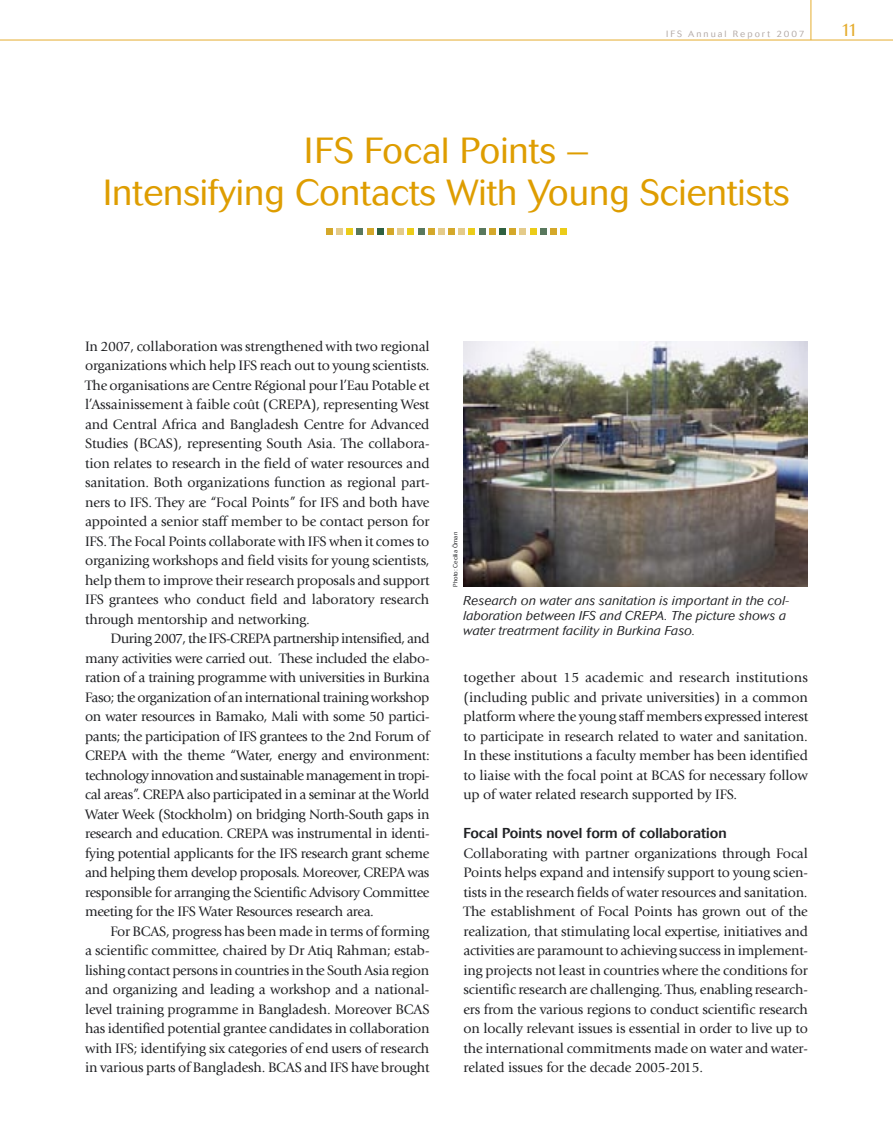
<style>
.page{position:relative;width:893px;height:1144px;background:#fff}
.page>*{position:absolute;margin:0;border:0;box-sizing:border-box;transform-origin:0 0}
.t1{font:300 36px/42px "Cosmos";color:#de9d00;text-align:center}
.t2{font:300 18px "Cosmos";color:#e5ad2f}
.t3{font:14.25px/19.5px "Giovanni";letter-spacing:-.01em;color:#202124;text-align:justify}
.t4{font:500 14.25px "Cosmos";color:#202124}
.t5{font:italic 300 12.75px/15px "Cosmos";letter-spacing:.015em;color:#202124}
.t6{font:300 9px "Cosmos";letter-spacing:.23em;color:#b4aba7}
.t7{font:300 6px "Cosmos";color:#202124}
</style>
<div class="page">
<div style="left:438px;top:228px;width:7px;height:6px;background:#e4cb8a"></div>
<svg style="left:398px;top:228px;width:36px;height:6px"></svg>
<div style="left:387px;top:228px;width:7px;height:6px;background:#d4a82a"></div>
<svg style="left:347px;top:228px;width:36px;height:6px"></svg>
<div style="left:336px;top:228px;width:7px;height:6px;background:#e4cb8a"></div>
<div style="left:326px;top:228px;width:7px;height:6px;background:#d4a82a"></div>
<div style="left:560px;top:228px;width:7px;height:6px;background:#ebcc19"></div>
<svg style="left:520px;top:228px;width:36px;height:6px"></svg>
<div style="left:509px;top:228px;width:7px;height:6px;background:#d4a82a"></div>
<div style="left:499px;top:228px;width:7px;height:6px;background:#2e6040"></div>
<svg style="left:459px;top:228px;width:36px;height:6px"></svg>
<div style="left:448px;top:228px;width:7px;height:6px;background:#d4a82a"></div>
<img style="left:463px;top:341px;width:345px;height:246px">
<hr style="left:0;top:40px;width:893px;height:1px;background:#e5ad2f">
<hr style="left:811px;top:0;width:1px;height:40px;background:#e5ad2f">
<p class="t6" style="left:666px;top:29px;width:140px">IFS Annual Report 2007</p>
<p class="t2" style="left:840px;top:20px;width:20px">11</p>
<h1 class="t1" style="left:103px;top:130px;width:688px">IFS Focal Points –<br>Intensifying Contacts With Young Scientists</h1>
<p class="t3" style="left:85px;top:336px;width:346px">In 2007, collaboration was strengthened with two regional organizations which help IFS reach out to young scientists.<br>The organisations are Centre Régional pour l’Eau Potable et l’Assainissement à faible coût (CREPA), representing West and Central Africa and Bangladesh Centre for Advanced Studies (BCAS), representing South Asia. The collabora&shy;tion relates to research in the field of water resources and sanitation. Both organizations function as regional part&shy;ners to IFS. They are “Focal Points” for IFS and both have appointed a senior staff member to be contact person for IFS. The Focal Points collaborate with IFS when it comes to organizing workshops and field visits for young scientists, help them to improve their research proposals and support IFS grantees who conduct field and laboratory research through mentorship and networking.</p>
<p class="t3" style="left:85px;top:629px;width:346px;text-indent:25px">During 2007, the IFS-CREPA partnership intensified, and many activities were carried out. These included the elabo&shy;ration of a training programme with universities in Burkina Faso; the organization of an international training workshop on water resources in Bamako, Mali with some 50 partici&shy;pants; the participation of IFS grantees to the 2nd Forum of CREPA with the theme “Water, energy and environment: technology innovation and sustainable management in tropi&shy;cal areas”. CREPA also participated in a seminar at the World Water Week (Stockholm) on bridging North-South gaps in research and education. CREPA was instrumental in identi&shy;fying potential applicants for the IFS research grant scheme and helping them develop proposals. Moreover, CREPA was responsible for arranging the Scientific Advisory Committee meeting for the IFS Water Resources research area.</p>
<p class="t3" style="left:85px;top:921px;width:346px;text-indent:25px">For BCAS, progress has been made in terms of forming a scientific committee, chaired by Dr Atiq Rahman; estab&shy;lishing contact persons in countries in the South Asia region and organizing and leading a workshop and a national&shy;level training programme in Bangladesh. Moreover BCAS has identified potential grantee candidates in collaboration with IFS; identifying six categories of end users of research in various parts of Bangladesh. BCAS and IFS have brought</p>
<p class="t7" style="left:452px;top:587px;width:56px;rotate:-90deg">Photo: Cecilia Öman</p>
<p class="t5" style="left:463px;top:593px;width:327px">Research on water ans sanitation is important in the col&shy;laboration between IFS and CREPA. The picture shows a water treatrment facility in Burkina Faso.</p>
<p class="t3" style="left:463px;top:668px;width:346px">together about 15 academic and research institutions (including public and private universities) in a common platform where the young staff members expressed interest to participate in research related to water and sanitation.<br>In these institutions a faculty member has been identified to liaise with the focal point at BCAS for necessary follow up of water related research supported by IFS.</p>
<p class="t4" style="left:463px;top:825px;width:265px">Focal Points novel form of collaboration</p>
<p class="t3" style="left:463px;top:843px;width:346px">Collaborating with partner organizations through Focal Points helps expand and intensify support to young scien&shy;tists in the research fields of water resources and sanitation.<br>The establishment of Focal Points has grown out of the realization, that stimulating local expertise, initiatives and activities are paramount to achieving success in implement&shy;ing projects not least in countries where the conditions for scientific research are challenging. Thus, enabling research&shy;ers from the various regions to conduct scientific research on locally relevant issues is essential in order to live up to the international commitments made on water and water&shy;related issues for the decade 2005-2015.</p>
</div>
